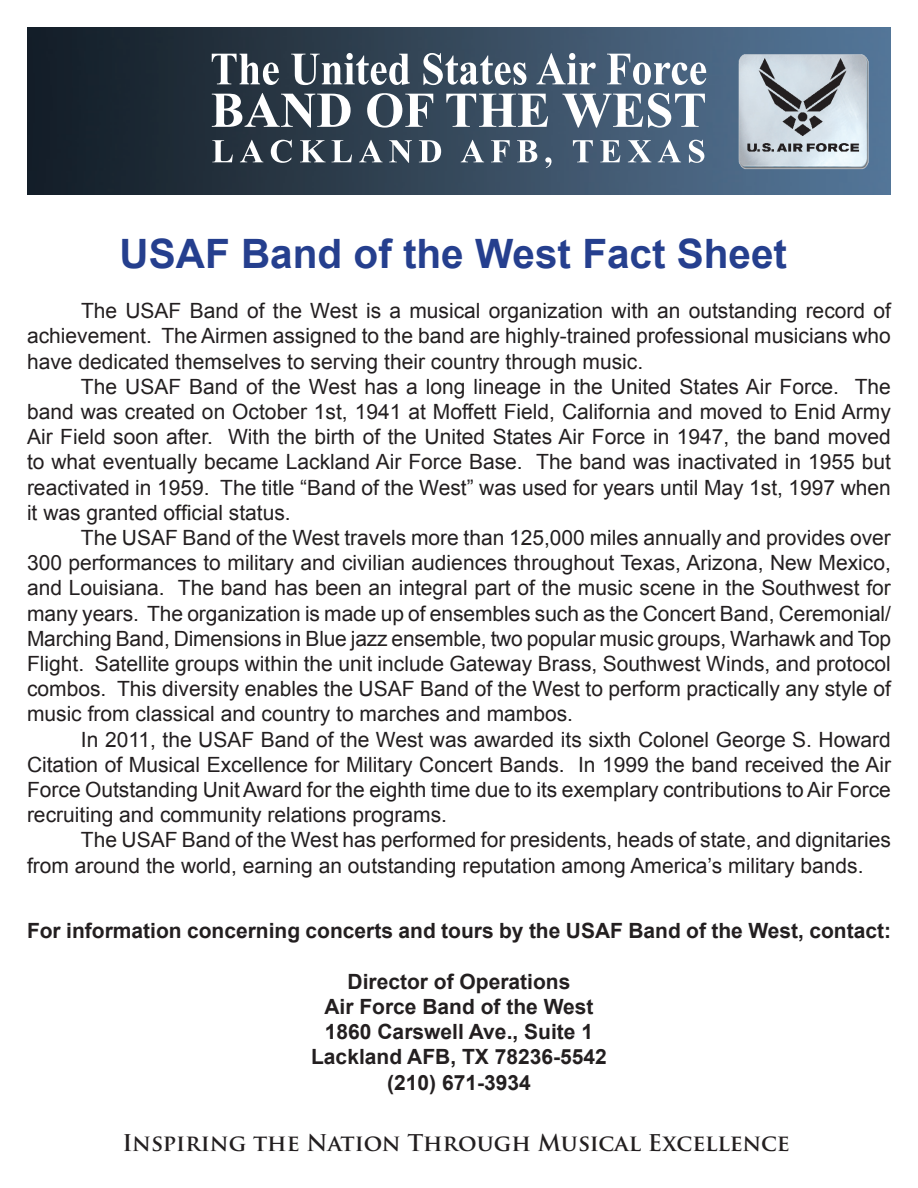
<style>
.page{position:relative;width:918px;height:1188px;background:#fff}
.page>*{position:absolute;margin:0;border:0;box-sizing:border-box;transform-origin:0 0}
.t1{font:700 40.5px "Arial";color:#253f8e}
.t2{font:700 22.5px "Trajan Pro";color:#231f20}
.t3{font:21px/25.2px "Arial";color:#231f20;text-align:justify}
.t4{font:700 21px "Arial";color:#231f20}
</style>
<div class="page">
<img style="left:27px;top:27px;width:864px;height:167px">
<svg style="left:212px;top:140px;width:492px;height:28px"></svg>
<svg style="left:212px;top:93px;width:493px;height:35px"></svg>
<svg style="left:212px;top:53px;width:494px;height:32px"></svg>
<img style="left:727px;top:42px;width:153px;height:137px">
<p class="t1" style="left:120px;top:227px;width:669px">USAF Band of the West Fact Sheet</p>
<p class="t3" style="left:27px;top:299px;width:866px;text-indent:54px">The USAF Band of the West is a musical organization with an outstanding record of achievement. The Airmen assigned to the band are highly-trained professional musicians who have dedicated themselves to serving their country through music.</p>
<p class="t3" style="left:27px;top:374px;width:866px;text-indent:54px">The USAF Band of the West has a long lineage in the United States Air Force. The band was created on October 1st, 1941 at Moffett Field, California and moved to Enid Army Air Field soon after. With the birth of the United States Air Force in 1947, the band moved to what eventually became Lackland Air Force Base. The band was inactivated in 1955 but reactivated in 1959. The title “Band of the West” was used for years until May 1st, 1997 when it was granted official status.</p>
<p class="t3" style="left:27px;top:525px;width:866px;text-indent:54px">The USAF Band of the West travels more than 125,000 miles annually and provides over 300 performances to military and civilian audiences throughout Texas, Arizona, New Mexico, and Louisiana. The band has been an integral part of the music scene in the Southwest for many years. The organization is made up of ensembles such as the Concert Band, Ceremonial/ Marching Band, Dimensions in Blue jazz ensemble, two popular music groups, Warhawk and Top Flight. Satellite groups within the unit include Gateway Brass, Southwest Winds, and protocol combos. This diversity enables the USAF Band of the West to perform practically any style of music from classical and country to marches and mambos.</p>
<p class="t3" style="left:27px;top:727px;width:866px;text-indent:54px">In 2011, the USAF Band of the West was awarded its sixth Colonel George S. Howard Citation of Musical Excellence for Military Concert Bands. In 1999 the band received the Air Force Outstanding Unit Award for the eighth time due to its exemplary contributions to Air Force recruiting and community relations programs.</p>
<p class="t3" style="left:27px;top:828px;width:866px;text-indent:54px">The USAF Band of the West has performed for presidents, heads of state, and dignitaries from around the world, earning an outstanding reputation among America’s military bands.</p>
<p class="t4" style="left:27px;top:917px;width:866px">For information concerning concerts and tours by the USAF Band of the West, contact:</p>
<p class="t4" style="left:348px;top:967px;width:224px">Director of Operations</p>
<p class="t4" style="left:324px;top:993px;width:271px">Air Force Band of the West</p>
<p class="t4" style="left:325px;top:1018px;width:270px">1860 Carswell Ave., Suite 1</p>
<p class="t4" style="left:311px;top:1043px;width:297px">Lackland AFB, TX 78236-5542</p>
<p class="t4" style="left:387px;top:1068px;width:145px">(210) 671-3934</p>
<p class="t2" style="left:122px;top:1129px;width:669px">Inspiring the Nation Through Musical Excellence</p>
</div>
